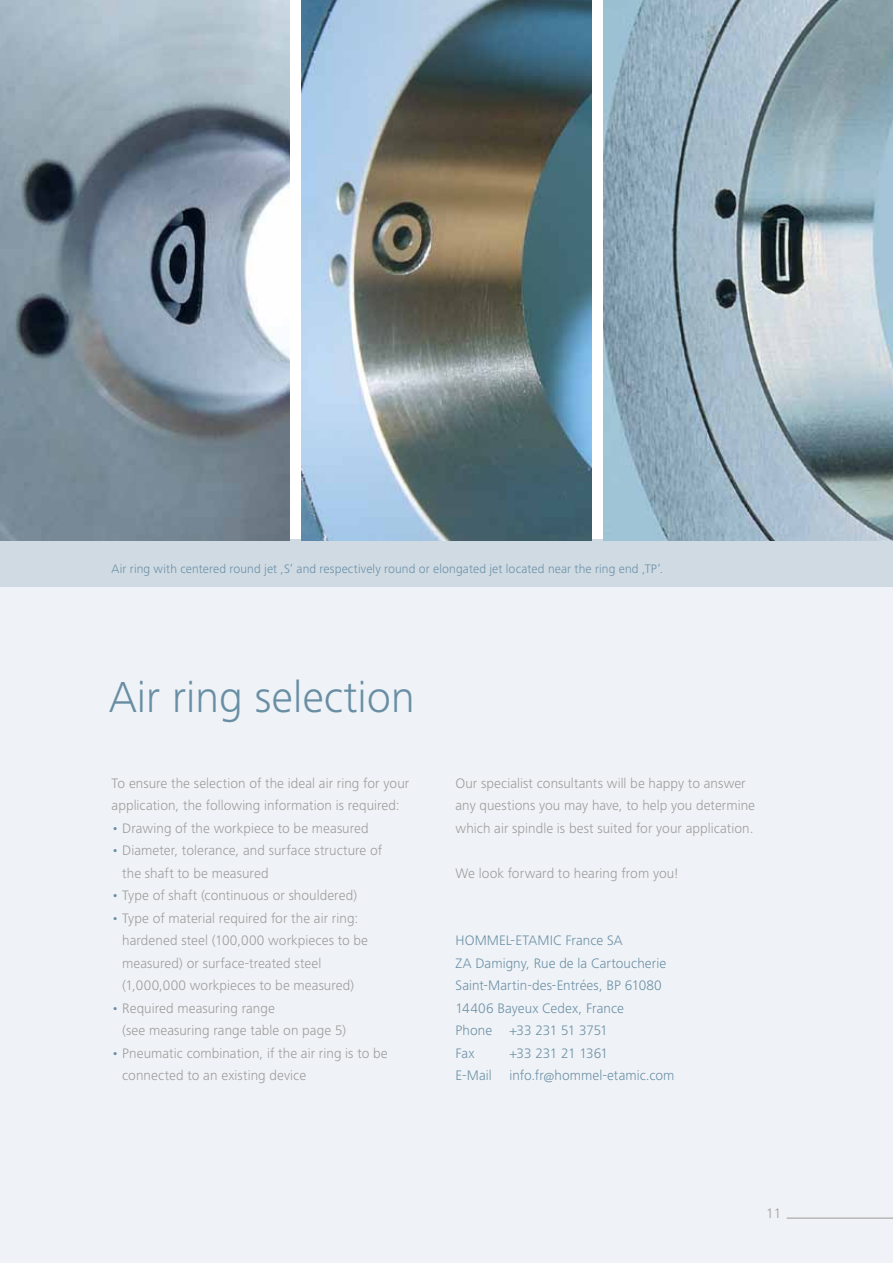
<style>
.page{position:relative;width:893px;height:1263px;background:#fff}
.page>*{position:absolute;margin:0;border:0;box-sizing:border-box;transform-origin:0 0}
.t1{font:300 45px "Frutiger Next LT";color:#688ea4}
.t2{font:300 14.25px/22.5px "Frutiger Next LT";letter-spacing:.005em;color:#9a9a9a}
.t3{font:300 14.25px/22.5px "Frutiger Next LT";letter-spacing:.005em;color:#688ea4}
.t4{font:300 12.75px "Frutiger Next LT";letter-spacing:.01em;color:#688ea4}
.s1{color:#688ea4}
</style>
<div class="page">
<div style="left:0;top:541px;width:893px;height:722px;background:#eff2f6"></div>
<div style="left:0;top:539px;width:893px;height:47px;background:#cfdae3"></div>
<img style="left:0;top:0;width:289px;height:540px">
<img style="left:302px;top:0;width:289px;height:540px">
<img style="left:604px;top:0;width:289px;height:540px">
<hr style="left:787px;top:1218px;width:106px;height:1px;background:#9a9a9a">
<p class="t4" style="left:112px;top:561px;width:553px">Air ring with centered round jet ‚S‘ and respectively round or elongated jet located near the ring end ‚TP‘.</p>
<h1 class="t1" style="left:109px;top:672px;width:307px">Air ring selection</h1>
<p class="t2" style="left:112px;top:772px;width:299px">To ensure the selection of the ideal air ring for your application, the following information is required:</p>
<p class="t2" style="left:112px;top:817px;width:259px"><span class="s1">•</span> Drawing of the workpiece to be measured</p>
<p class="t2" style="left:122px;top:839px;width:261px;text-indent:-11px"><span class="s1">•</span> Diameter, tolerance, and surface structure of the shaft to be measured</p>
<p class="t2" style="left:112px;top:884px;width:247px"><span class="s1">•</span> Type of shaft (continuous or shouldered)</p>
<p class="t2" style="left:122px;top:907px;width:247px;text-indent:-11px"><span class="s1">•</span> Type of material required for the air ring: hardened steel (100,000 workpieces to be measured) or surface-treated steel (1,000,000 workpieces to be measured)</p>
<p class="t2" style="left:122px;top:997px;width:226px;text-indent:-11px"><span class="s1">•</span> Required measuring range<br>(see measuring range table on page 5)</p>
<p class="t2" style="left:122px;top:1042px;width:267px;text-indent:-11px"><span class="s1">•</span> Pneumatic combination, if the air ring is to be connected to an existing device</p>
<p class="t2" style="left:455px;top:772px;width:301px">Our specialist consultants will be happy to answer any questions you may have, to help you determine which air spindle is best suited for your application.</p>
<p class="t2" style="left:455px;top:862px;width:224px">We look forward to hearing from you!</p>
<p class="t3" style="left:455px;top:929px;width:212px">HOMMEL-ETAMIC France SA<br>ZA Damigny, Rue de la Cartoucherie<br>Saint-Martin-des-Entrées, BP 61080<br>14406 Bayeux Cedex, France<br>Phone +33 231 51 3751<br>Fax</p>
<p class="t3" style="left:455px;top:1042px;width:221px;text-indent:54px">+33 231 21 1361<br>E-Mail info.fr@hommel-etamic.com</p>
<p class="t2" style="left:766px;top:1202px;width:17px">11</p>
</div>
